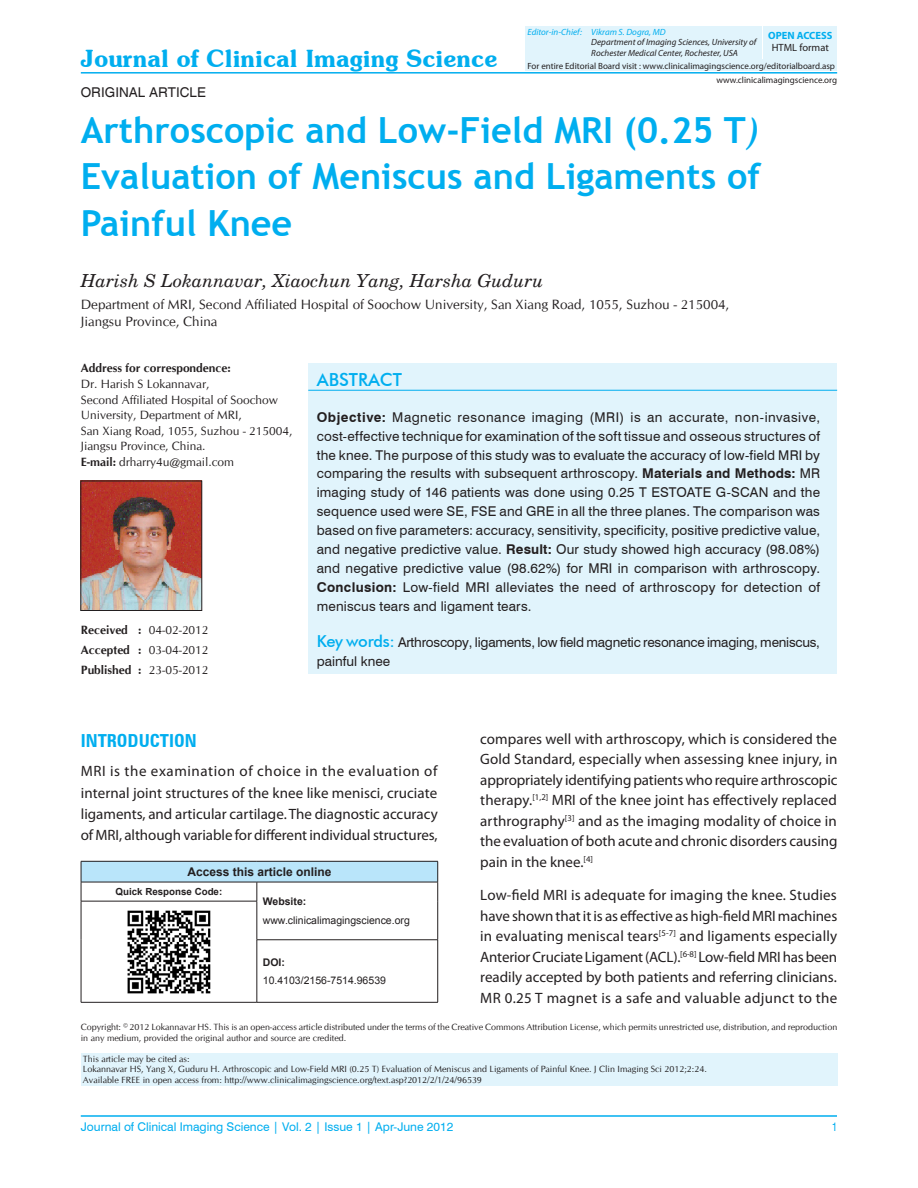
<style>
.page{position:relative;width:918px;height:1188px;background:#fff}
.page>*{position:absolute;margin:0;border:0;box-sizing:border-box;transform-origin:0 0}
.t1{font:700 36px/46.5px "Trebuchet MS";color:#00aeef;text-align:justify}
.t2{font:600 24px "Souvenir IT Cby BT";color:#00aeef}
.t3{font:italic 18px "New Century Schlbk";color:#231f20}
.t4{font:700 condensed 18px "Zurich BT";color:#00aeef}
.t5{font:500 18px "Futura BT";color:#00aeef}
.t6{font:15px/20.5px "Myriad Pro";letter-spacing:-.005em;color:#231f20;text-align:justify}
.t7{font:13.5px/18.9px "Swiss 721 BT";letter-spacing:-.015em;color:#231f20;text-align:justify}
.t8{font:13.5px/17.5px "CG Omega";color:#231f20}
.t9{font:13.5px "Helvetica";color:#231f20}
.t10{font:12px/15.6px "CG Omega";color:#231f20}
.t11{font:12px "Swiss 721 BT";color:#00aeef}
.t12{font:700 12px "CG Omega";color:#231f20}
.t13{font:700 12px "Arial";color:#231f20}
.t14{font:condensed 12px "Helvetica";color:#00aeef}
.t15{font:10.5px "Arial";color:#231f20}
.t16{font:700 10.5px "Arial";color:#231f20}
.t17{font:700 10.5px "Myriad Pro";color:#00aeef}
.t18{font:10.5px "Myriad Pro";color:#231f20}
.t19{font:700 9.75px "Arial";color:#231f20}
.t20{font:9px/10.8px "CG Omega";color:#231f20}
.t21{font:9px "Myriad Pro";color:#231f20}
.t22{font:italic 9px/10.8px "Myriad Pro";color:#231f20}
.t23{font:italic 9px "Myriad Pro";color:#00aeef}
.s1{font-weight:400;font-style:italic}
.s2{font-weight:700}
.s3{font-family:"Futura BT";font-weight:500;font-size:16.5px;color:#00aeef}
</style>
<div class="page">
<hr style="left:81px;top:1116px;width:756px;height:1px;background:#00aeef">
<hr style="left:81px;top:72px;width:756px;height:2px;background:#00aeef">
<div style="left:525px;top:60px;width:312px;height:11px;background:#e1f4fc"></div>
<div style="left:525px;top:26px;width:237px;height:32px;background:#e1f4fc"></div>
<div style="left:764px;top:26px;width:73px;height:32px;background:#e1f4fc"></div>
<div style="left:81px;top:861px;width:357px;height:21px;background:#b9e5fa"></div>
<hr style="left:81px;top:861px;width:176px;height:1px;background:#231f20">
<hr style="left:257px;top:861px;width:181px;height:1px;background:#231f20">
<hr style="left:81px;top:882px;width:176px;height:1px;background:#231f20">
<svg style="left:81px;top:861px;width:1px;height:40px"></svg>
<hr style="left:257px;top:882px;width:181px;height:1px;background:#231f20">
<svg style="left:437px;top:861px;width:1px;height:40px"></svg>
<hr style="left:437px;top:901px;width:1px;height:39px;background:#231f20">
<hr style="left:81px;top:901px;width:176px;height:1px;background:#231f20">
<hr style="left:81px;top:901px;width:1px;height:39px;background:#231f20">
<hr style="left:81px;top:940px;width:1px;height:62px;background:#231f20">
<hr style="left:437px;top:940px;width:1px;height:62px;background:#231f20">
<hr style="left:257px;top:1002px;width:181px;height:1px;background:#231f20">
<svg style="left:257px;top:882px;width:1px;height:19px"></svg>
<hr style="left:257px;top:901px;width:1px;height:39px;background:#231f20">
<hr style="left:257px;top:940px;width:1px;height:62px;background:#231f20">
<hr style="left:81px;top:1002px;width:176px;height:1px;background:#231f20">
<hr style="left:257px;top:940px;width:181px;height:1px;background:#231f20">
<img style="left:127px;top:910px;width:84px;height:84px">
<div style="left:81px;top:1053px;width:756px;height:32px;background:#e1f4fc"></div>
<div style="left:308px;top:363px;width:529px;height:311px;background:#e1f4fc"></div>
<hr style="left:308px;top:390px;width:529px;height:1px;background:#00aeef">
<img style="left:83px;top:483px;width:117px;height:126px">
<div style="left:81px;top:481px;width:121px;height:130px;border:1px solid #231f20"></div>
<h2 class="t2" style="left:81px;top:43px;width:418px">Journal of Clinical Imaging Science</h2>
<p class="t9" style="left:81px;top:85px;width:127px">ORIGINAL ARTICLE</p>
<p class="t23" style="left:528px;top:26px;width:140px">Editor-in-Chief: Vikram S. Dogra, MD</p>
<p class="t22" style="left:591px;top:37px;width:167px">Department of Imaging Sciences, University of<br>Rochester Medical Center, Rochester, USA</p>
<p class="t17" style="left:768px;top:28px;width:66px">OPEN ACCESS</p>
<p class="t18" style="left:772px;top:41px;width:59px">HTML format</p>
<p class="t21" style="left:528px;top:60px;width:309px">For entire Editorial Board visit : www.clinicalimagingscience.org/editorialboard.asp</p>
<p class="t21" style="left:716px;top:74px;width:122px">www.clinicalimagingscience.org</p>
<h1 class="t1" style="left:81px;top:107px;width:682px">Arthroscopic and Low‑Field MRI (0.25 T<span class="s1">)<br></span>Evaluation of Meniscus and Ligaments of Painful Knee</h1>
<p class="t3" style="left:81px;top:270px;width:464px">Harish S Lokannavar, Xiaochun Yang, Harsha Guduru</p>
<p class="t8" style="left:81px;top:296px;width:650px">Department of MRI, Second Affiliated Hospital of Soochow University, San Xiang Road, 1055, Suzhou ‑ 215004,<br>Jiangsu Province, China</p>
<p class="t12" style="left:81px;top:361px;width:151px">Address for correspondence:</p>
<p class="t10" style="left:81px;top:376px;width:213px">Dr. Harish S Lokannavar,<br>Second Affiliated Hospital of Soochow<br>University, Department of MRI,<br>San Xiang Road, 1055, Suzhou ‑ 215004,<br>Jiangsu Province, China.<br><span class="s2">E‑mail:</span> drharry4u@gmail.com</p>
<p class="t10" style="left:81px;top:621px;width:129px;line-height:19.8px;text-align:justify"><span class="s2">Received :</span> 04-02-2012<br><span class="s2">Accepted :</span> 03-04-2012<br><span class="s2">Published :</span> 23-05-2012</p>
<p class="t5" style="left:317px;top:368px;width:87px">ABSTRACT</p>
<p class="t7" style="left:317px;top:407px;width:505px"><span class="s2">Objective:</span> Magnetic resonance imaging (MRI) is an accurate, non‑invasive, cost‑effective technique for examination of the soft tissue and osseous structures of the knee. The purpose of this study was to evaluate the accuracy of low‑field MRI by comparing the results with subsequent arthroscopy. <span class="s2">Materials and Methods:</span> MR imaging study of 146 patients was done using 0.25 T ESTOATE G‑SCAN and the sequence used were SE, FSE and GRE in all the three planes. The comparison was based on five parameters: accuracy, sensitivity, specificity, positive predictive value, and negative predictive value. <span class="s2">Result:</span> Our study showed high accuracy (98.08%) and negative predictive value (98.62%) for MRI in comparison with arthroscopy.<br><span class="s2">Conclusion:</span> Low‑field MRI alleviates the need of arthroscopy for detection of meniscus tears and ligament tears.</p>
<p class="t7" style="left:317px;top:632px;width:505px"><span class="s3">Key words:</span> Arthroscopy, ligaments, low field magnetic resonance imaging, meniscus, painful knee</p>
<p class="t6" style="left:480px;top:728px;width:359px">compares well with arthroscopy, which is considered the Gold Standard, especially when assessing knee injury, in appropriately identifying patients who require arthroscopic therapy.<sup>[1,2]</sup> MRI of the knee joint has effectively replaced arthrography<sup>[3]</sup> and as the imaging modality of choice in the evaluation of both acute and chronic disorders causing pain in the knee.<sup>[4]</sup></p>
<p class="t6" style="left:480px;top:885px;width:359px">Low‑field MRI is adequate for imaging the knee. Studies have shown that it is as effective as high‑field MRI machines in evaluating meniscal tears<sup>[5‑7]</sup> and ligaments especially Anterior Cruciate Ligament (ACL).<sup>[6‑8]</sup> Low‑field MRI has been readily accepted by both patients and referring clinicians.<br>MR 0.25 T magnet is a safe and valuable adjunct to the</p>
<p class="t4" style="left:81px;top:729px;width:117px">INTRODUCTION</p>
<p class="t6" style="left:81px;top:761px;width:358px;line-height:21.1px">MRI is the examination of choice in the evaluation of internal joint structures of the knee like menisci, cruciate ligaments, and articular cartilage. The diagnostic accuracy of MRI, although variable for different individual structures,</p>
<p class="t13" style="left:187px;top:864px;width:146px">Access this article online</p>
<p class="t19" style="left:116px;top:885px;width:108px">Quick Response Code:</p>
<p class="t16" style="left:263px;top:895px;width:45px">Website:</p>
<p class="t15" style="left:263px;top:913px;width:149px">www.clinicalimagingscience.org</p>
<p class="t16" style="left:263px;top:955px;width:24px">DOI:</p>
<p class="t15" style="left:263px;top:974px;width:125px">10.4103/2156-7514.96539</p>
<p class="t20" style="left:81px;top:1022px;width:758px">Copyright: © 2012 Lokannavar HS. This is an open-access article distributed under the terms of the Creative Commons Attribution License, which permits unrestricted use, distribution, and reproduction in any medium, provided the original author and source are credited.</p>
<p class="t20" style="left:83px;top:1053px;width:625px">This article may be cited as:<br>Lokannavar HS, Yang X, Guduru H. Arthroscopic and Low-Field MRI (0.25 T) Evaluation of Meniscus and Ligaments of Painful Knee. J Clin Imaging Sci 2012;2:24.<br>Available FREE in open access from: http://www.clinicalimagingscience.org/text.asp?2012/2/1/24/96539</p>
<p class="t11" style="left:81px;top:1119px;width:374px">Journal of Clinical Imaging Science | Vol. 2 | Issue 1 | Apr-June 2012</p>
<p class="t14" style="left:832px;top:1119px;width:7px">1</p>
</div>
